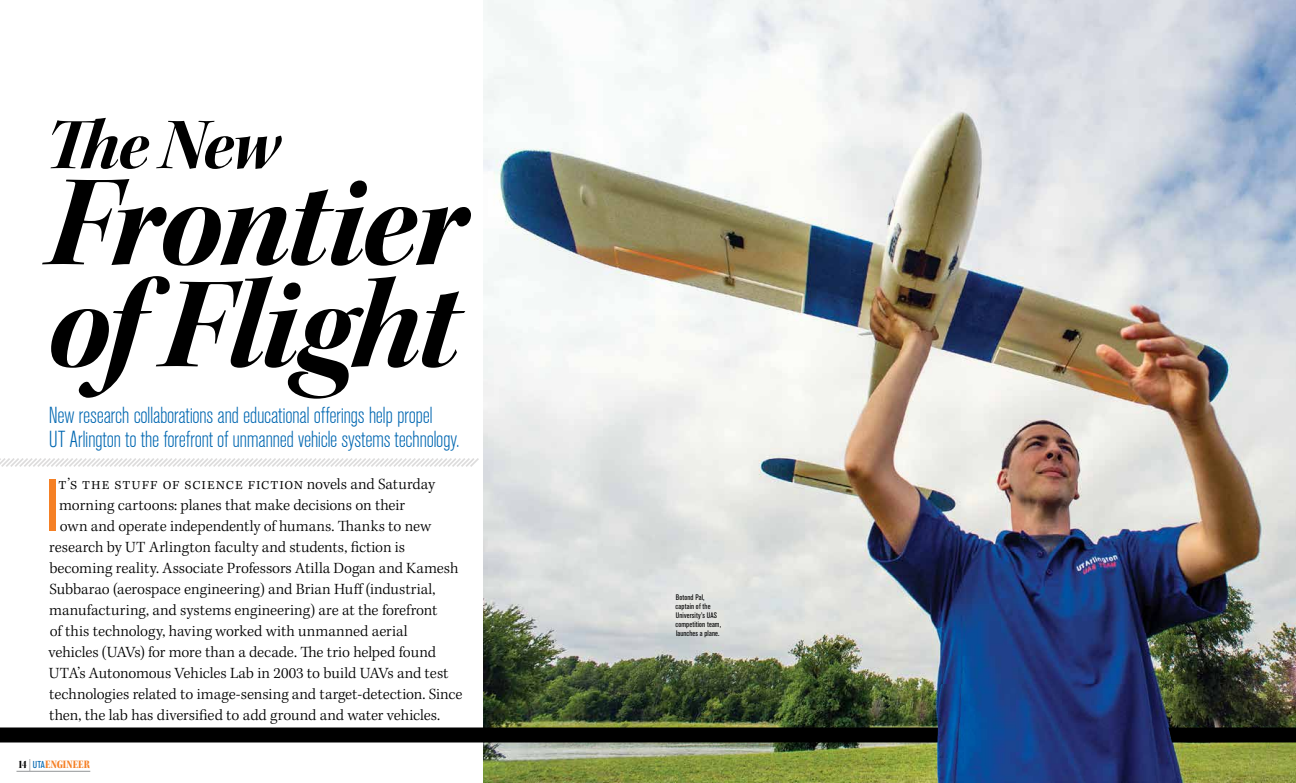
<style>
.page{position:relative;width:1296px;height:783px;background:#fff}
.page>*{position:absolute;margin:0;border:0;box-sizing:border-box;transform-origin:0 0}
.t1{font:131.6px/102px "Kepler Std Bold It Disp";letter-spacing:-.02em;color:#000}
.t2{font:73.5px "Kepler Std Bold It Disp";color:#000}
.t3{font:condensed 73.1px "Akzidenz Grotesk BE";color:#f58025}
.t4{font:300 condensed 23px/24px "Akzidenz Grotesk BE";letter-spacing:-.015em;color:#0067b1}
.t5{font:300 16px "Kepler Std";color:#000}
.t6{font:300 16px "Kepler Std";letter-spacing:.055em;color:#000}
.t7{font:12px "Kepler Std Black Cn Subh";color:#f58025}
.t8{font:condensed 8px/9px "Akzidenz Grotesk BE";letter-spacing:.015em;color:#000}
.s1{font-family:"Kepler Std Black Cn Disp";color:#000}
.s2{font-family:"Kepler Std";font-weight:300;color:#939598}
.s3{font-family:"Akzidenz Grotesk BE";font-stretch:condensed;font-size:10px;color:#0067b1}
</style>
<div class="page">
<hr style="left:16px;top:771px;width:74px;height:1px;background:#939598">
<img style="left:483px;top:0;width:813px;height:783px">
<svg style="left:0;top:458px;width:479px;height:9px"></svg>
<div style="left:0;top:728px;width:1296px;height:14px;background:#000"></div>
<img style="left:936px;top:684px;width:258px;height:99px">
<h2 class="t2" style="left:45px;top:103px;width:237px">The New</h2>
<h1 class="t1" style="left:47px;top:174px;width:421px">Frontier of Flight</h1>
<h3 class="t4" style="left:49px;top:404px;width:412px">New research collaborations and educational offerings help propel<br>UT Arlington to the forefront of unmanned vehicle systems technology.</h3>
<h3 class="t3" style="left:46px;top:465px;width:15px">I</h3>
<p class="t6" style="left:58px;top:475px;width:379px">t’s the stuff of science fiction novels and Saturday</p>
<p class="t5" style="left:59px;top:496px;width:348px">morning cartoons: planes that make decisions on their</p>
<p class="t5" style="left:60px;top:517px;width:373px">own and operate independently of humans. Thanks to new</p>
<p class="t5" style="left:49px;top:538px;width:357px">research by UT Arlington faculty and students, fiction is</p>
<p class="t5" style="left:49px;top:559px;width:411px">becoming reality. Associate Professors Atilla Dogan and Kamesh</p>
<p class="t5" style="left:50px;top:580px;width:387px">Subbarao (aerospace engineering) and Brian Huff (industrial,</p>
<p class="t5" style="left:49px;top:601px;width:390px">manufacturing, and systems engineering) are at the forefront</p>
<p class="t5" style="left:50px;top:622px;width:360px">of this technology, having worked with unmanned aerial</p>
<p class="t5" style="left:49px;top:643px;width:389px">vehicles (UAVs) for more than a decade. The trio helped found</p>
<p class="t5" style="left:49px;top:664px;width:401px">UTA’s Autonomous Vehicles Lab in 2003 to build UAVs and test</p>
<p class="t5" style="left:49px;top:685px;width:415px">technologies related to image-sensing and target-detection. Since</p>
<p class="t5" style="left:49px;top:706px;width:392px">then, the lab has diversified to add ground and water vehicles.</p>
<p class="t7" style="left:18px;top:758px;width:73px"><span class="s1">14</span><span class="s2">|</span> <span class="s3">UTA</span>ENGINEER</p>
<p class="t8" style="left:676px;top:593px;width:47px">Botond Pal, captain of the<br>University’s UAS competition team, launches a plane.</p>
</div>
